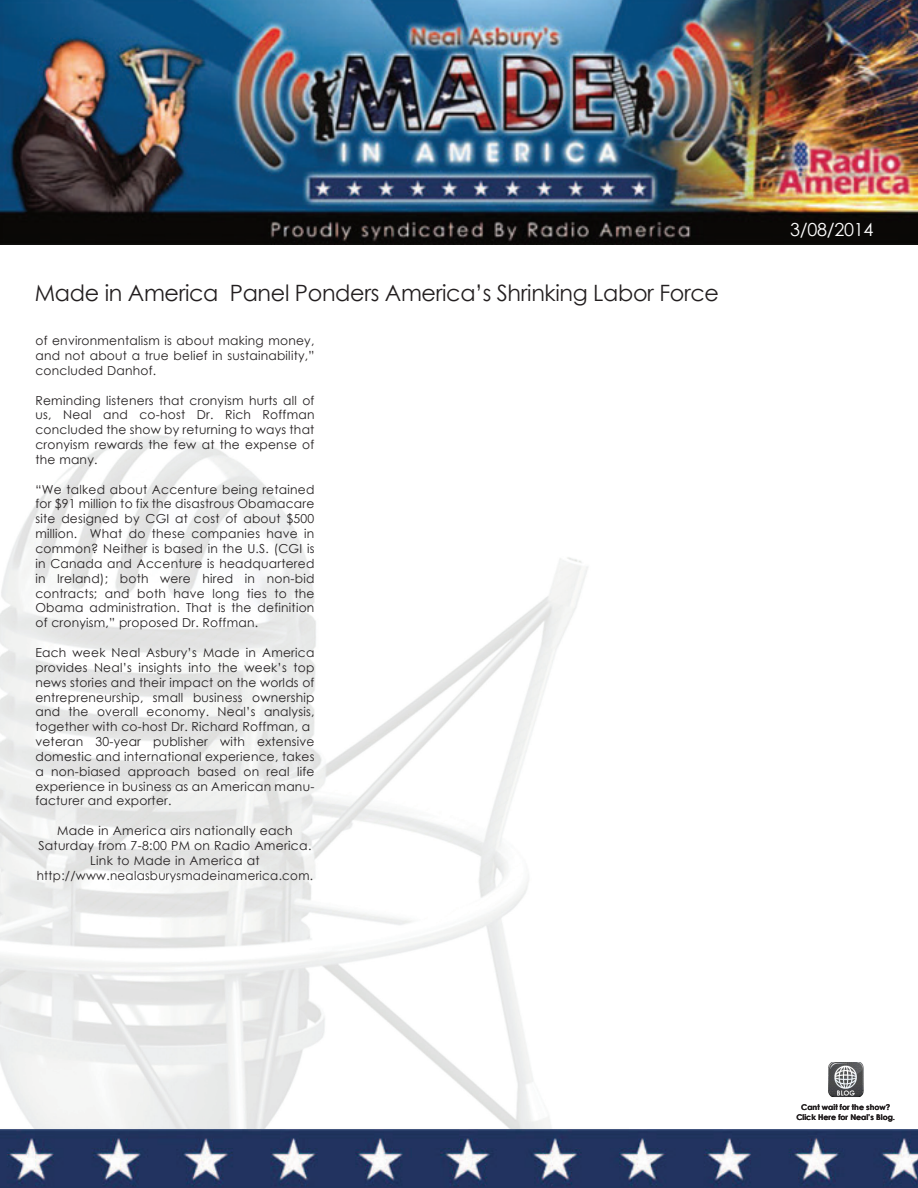
<style>
.page{position:relative;width:918px;height:1188px;background:#fff}
.page>*{position:absolute;margin:0;border:0;box-sizing:border-box;transform-origin:0 0}
.t1{font:22.5px "Century Gothic";letter-spacing:-.015em;color:#231f20}
.t2{font:18px "Century Gothic";letter-spacing:-.015em;color:#fff}
.t3{font:12.3px/14.9px "Century Gothic";letter-spacing:.02em;color:#231f20;text-align:justify}
.t4{font:700 7.95px/9.4px "Century Gothic";color:#231f20;text-align:center}
</style>
<div class="page">
<img style="left:0;top:435px;width:588px;height:694px">
<img style="left:0;top:1130px;width:918px;height:58px">
<img style="left:0;top:0;width:918px;height:244px">
<img style="left:828px;top:1062px;width:35px;height:35px">
<h1 class="t1" style="left:35px;top:280px;width:686px">Made in America Panel Ponders America’s Shrinking Labor Force</h1>
<p class="t3" style="left:35px;top:333px;width:281px">of environmentalism is about making money, and not about a true belief in sustainability,” concluded Danhof.</p>
<p class="t3" style="left:35px;top:392px;width:281px">Reminding listeners that cronyism hurts all of us, Neal and co-host Dr. Rich Roffman concluded the show by returning to ways that cronyism rewards the few at the expense of the many.</p>
<p class="t3" style="left:35px;top:482px;width:281px">“We talked about Accenture being retained for $91 million to fix the disastrous Obamacare site designed by CGI at cost of about $500 million. What do these companies have in common? Neither is based in the U.S. (CGI is in Canada and Accenture is headquartered in Ireland); both were hired in non-bid contracts; and both have long ties to the Obama administration. That is the definition of cronyism,” proposed Dr. Roffman.</p>
<p class="t3" style="left:35px;top:645px;width:281px;text-align:left">Each week Neal Asbury’s Made in America provides Neal’s insights into the week’s top news stories and their impact on the worlds of entrepreneurship, small business ownership and the overall economy. Neal’s analysis, together with co-host Dr. Richard Roffman, a veteran 30-year publisher with extensive domestic and international experience, takes a non-biased approach based on real life experience in business as an American manu&shy;facturer and exporter.</p>
<p class="t3" style="left:37px;top:823px;width:278px;text-align:center">Made in America airs nationally each Saturday from 7-8:00 PM on Radio America.<br>Link to Made in America at http://www.nealasburysmadeinamerica.com.</p>
<h2 class="t2" style="left:790px;top:218px;width:85px">3/08/2014</h2>
<p class="t4" style="left:796px;top:1103px;width:100px">Cant wait for the show?<br>Click Here for Neal’s Blog.</p>
</div>
